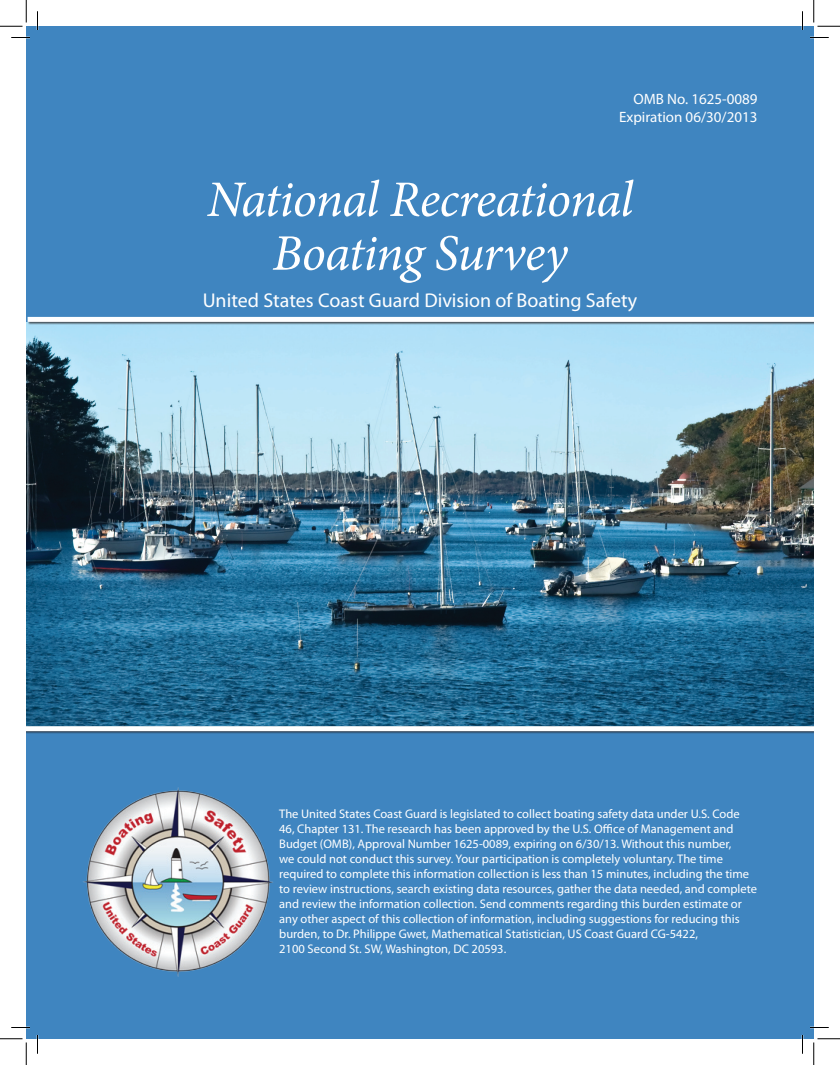
<style>
.page{position:relative;width:840px;height:1065px;background:#fff}
.page>*{position:absolute;margin:0;border:0;box-sizing:border-box;transform-origin:0 0}
.t1{font:italic 51.25px/53.8px "Minion Pro";letter-spacing:-.02em;color:#fff;text-align:center}
.t2{font:20px "Myriad Pro";color:#fff}
.t3{font:15px/18px "Myriad Pro";color:#fff;text-align:right}
.t4{font:12.5px/15px "Myriad Pro";color:#fff}
</style>
<div class="page">
<img style="left:27px;top:325px;width:787px;height:401px">
<div style="left:26px;top:26px;width:788px;height:296px;background:#3f85c0"></div>
<div style="left:26px;top:729px;width:788px;height:310px;background:#3f85c0"></div>
<img style="left:83px;top:787px;width:190px;height:190px">
<div style="left:27px;top:317px;width:787px;height:8px;background:#231f20;opacity:.75"></div>
<div style="left:28px;top:317px;width:786px;height:5px;background:#fff"></div>
<div style="left:26px;top:726px;width:788px;height:8px;background:#231f20;opacity:.75"></div>
<div style="left:26px;top:726px;width:788px;height:5px;background:#fff"></div>
<svg style="left:11px;top:37px;width:19px;height:1px"></svg>
<svg style="left:810px;top:37px;width:19px;height:1px"></svg>
<svg style="left:11px;top:1027px;width:19px;height:1px"></svg>
<svg style="left:810px;top:1027px;width:19px;height:1px"></svg>
<svg style="left:37px;top:11px;width:1px;height:19px"></svg>
<svg style="left:37px;top:1035px;width:1px;height:19px"></svg>
<svg style="left:802px;top:11px;width:1px;height:19px"></svg>
<svg style="left:802px;top:1035px;width:1px;height:19px"></svg>
<svg style="left:0;top:0;width:27px;height:27px"></svg>
<svg style="left:0;top:1039px;width:27px;height:26px"></svg>
<svg style="left:814px;top:0;width:26px;height:27px"></svg>
<svg style="left:814px;top:1039px;width:26px;height:26px"></svg>
<p class="t3" style="left:619px;top:89px;width:140px">OMB No. 1625-0089<br>Expiration 06/30/2013</p>
<h1 class="t1" style="left:207px;top:173px;width:428px">National Recreational<br>Boating Survey</h1>
<h2 class="t2" style="left:203px;top:288px;width:436px">United States Coast Guard Division of Boating Safety</h2>
<p class="t4" style="left:279px;top:806px;width:479px">The United States Coast Guard is legislated to collect boating safety data under U.S. Code 46, Chapter 131. The research has been approved by the U.S. Office of Management and Budget (OMB), Approval Number 1625-0089, expiring on 6/30/13. Without this number,<br>we could not conduct this survey. Your participation is completely voluntary. The time required to complete this information collection is less than 15 minutes, including the time to review instructions, search existing data resources, gather the data needed, and complete and review the information collection. Send comments regarding this burden estimate or any other aspect of this collection of information, including suggestions for reducing this burden, to Dr. Philippe Gwet, Mathematical Statistician, US Coast Guard CG-5422,<br>2100 Second St. SW, Washington, DC 20593.</p>
</div>
